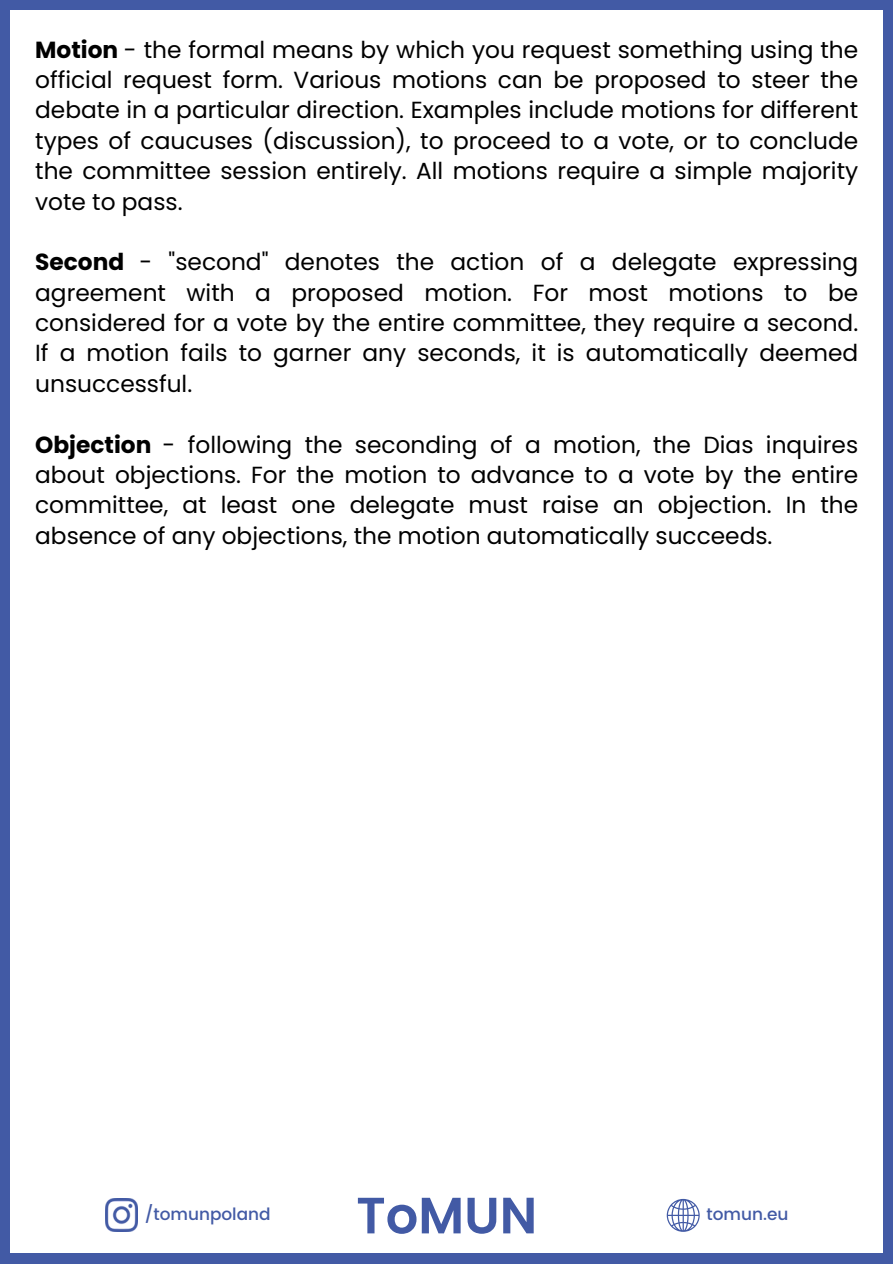
<style>
.page{position:relative;width:893px;height:1264px;background:#fff}
.page>*{position:absolute;margin:0;border:0;box-sizing:border-box;transform-origin:0 0}
.t1{font:600 51px "Poppins";color:#425aa5}
.t2{font:23.25px/30.3px "Poppins";color:#000;text-align:justify}
.t3{font:500 16.95px "Poppins";color:#425aa5}
.s1{font-weight:700}
</style>
<div class="page">
<div style="left:0;top:0;width:892px;height:1263px;background:#425aa5"></div>
<div style="left:11px;top:11px;width:871px;height:1241px;background:#fff"></div>
<svg style="left:666px;top:1198px;width:33px;height:33px"></svg>
<img style="left:105px;top:1198px;width:33px;height:33px">
<p class="t2" style="left:35px;top:34px;width:824px"><span class="s1">Motion</span> - the formal means by which you request something using the official request form. Various motions can be proposed to steer the debate in a particular direction. Examples include motions for different types of caucuses (discussion), to proceed to a vote, or to conclude the committee session entirely. All motions require a simple majority vote to pass.</p>
<p class="t2" style="left:35px;top:247px;width:824px"><span class="s1">Second</span> - "second" denotes the action of a delegate expressing agreement with a proposed motion. For most motions to be considered for a vote by the entire committee, they require a second.<br>If a motion fails to garner any seconds, it is automatically deemed unsuccessful.</p>
<p class="t2" style="left:35px;top:429px;width:824px"><span class="s1">Objection</span> - following the seconding of a motion, the Dias inquires about objections. For the motion to advance to a vote by the entire committee, at least one delegate must raise an objection. In the absence of any objections, the motion automatically succeeds.</p>
<p class="t3" style="left:145px;top:1204px;width:127px">/tomunpoland</p>
<h1 class="t1" style="left:356px;top:1179px;width:182px">ToMUN</h1>
<p class="t3" style="left:706px;top:1204px;width:83px">tomun.eu</p>
</div>
